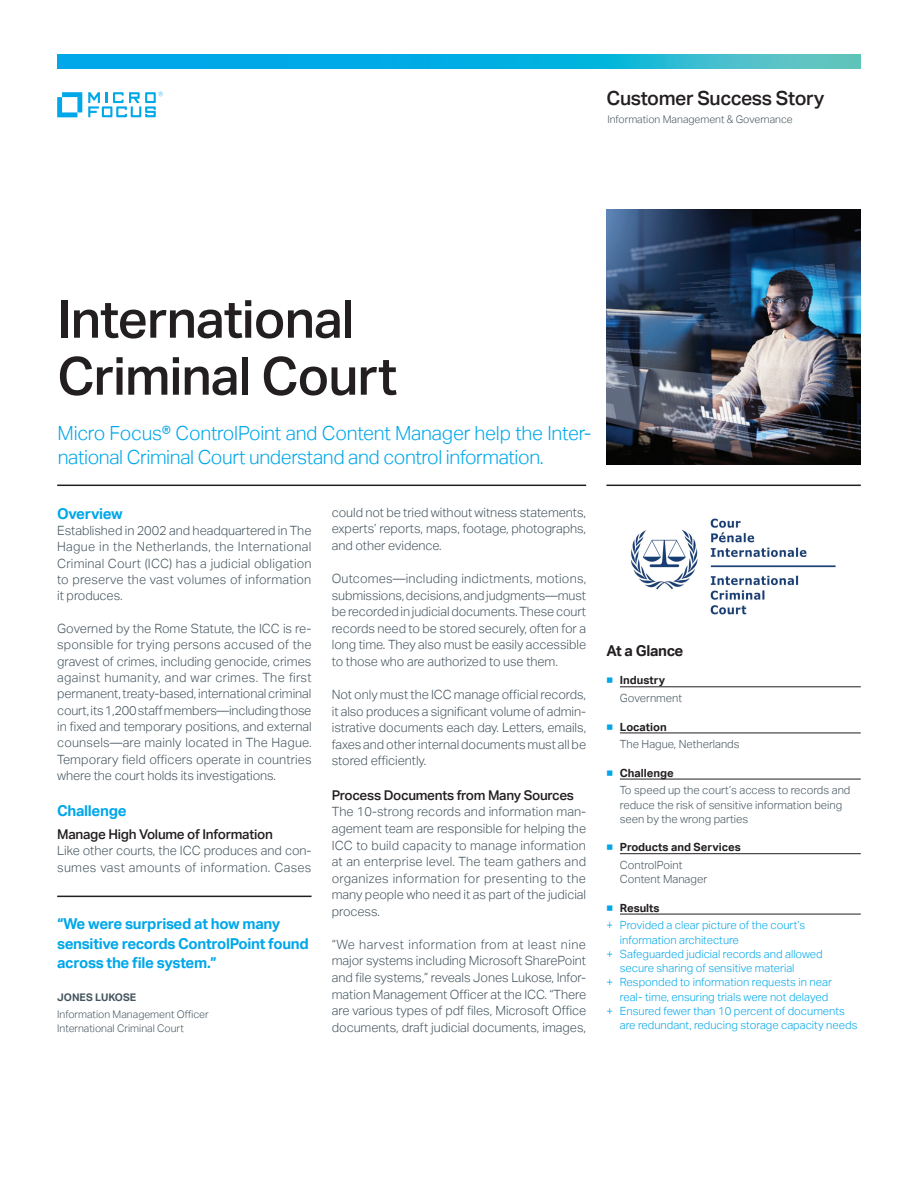
<style>
.page{position:relative;width:918px;height:1188px;background:#fff}
.page>*{position:absolute;margin:0;border:0;box-sizing:border-box;transform-origin:0 0}
.headline_35_38{font:500 52.5px/57px "Aktiv Grotesk";letter-spacing:-.02em;color:#231f20}
.intro1_13_16-light_b{font:300 19.5px/24px "Aktiv Grotesk";letter-spacing:-.02em;color:#00a7e9}
.collateral_name_13_1{font:500 19.5px "Aktiv Grotesk";letter-spacing:-.02em;color:#231f20}
.pull_quote_10_13-blu{font:700 15px/19.5px "Aktiv Grotesk";letter-spacing:-.02em;color:#00a7e9}
.subhead_10_13-blue{font:700 15px "Aktiv Grotesk";letter-spacing:-.02em;color:#00a7e9}
.subhead_10_13{font:700 15px "Aktiv Grotesk";letter-spacing:-.02em;color:#231f20}
.body_8_5_11-grey{font:500 13.5px "Aktiv Grotesk";letter-spacing:-.02em;color:#231f20}
.subhead_9_12_first_l{font:500 13.5px "Aktiv Grotesk";letter-spacing:-.02em;color:#231f20}
.body_8_5_11-grey-2{font:300 12.75px/16.5px "Aktiv Grotesk";letter-spacing:-.005em;color:#45555f;text-align:justify}
.t1{font:300 11.25px/14.2px "Aktiv Grotesk";color:#00a7e9}
.caption_7_5_9_5_inde{font:300 11.25px/14.2px "Aktiv Grotesk";color:#45555f}
.t2{font:700 11.25px "Aktiv Grotesk";color:#231f20}
.caption_7_9_5-grey{font:300 10.5px "Aktiv Grotesk";color:#45555f}
.quote_title_7_11-gre{font:300 10.5px "Aktiv Grotesk";color:#45555f}
.quote_company_7_9_5{font:300 10.5px "Aktiv Grotesk";color:#45555f}
.quote_name_caps_7_11{font:700 10.5px "Aktiv Grotesk";color:#45555f}
.s1{font-weight:400;color:#00a7e9}
</style>
<div class="page">
<hr style="left:57px;top:485px;width:529px;height:1px;background:#231f20">
<hr style="left:606px;top:485px;width:255px;height:1px;background:#231f20">
<img style="left:606px;top:210px;width:255px;height:254px">
<hr style="left:620px;top:687px;width:241px;height:1px;background:#231f20">
<hr style="left:620px;top:733px;width:241px;height:1px;background:#231f20">
<hr style="left:620px;top:779px;width:241px;height:1px;background:#231f20">
<hr style="left:620px;top:853px;width:241px;height:1px;background:#231f20">
<hr style="left:620px;top:914px;width:241px;height:1px;background:#231f20">
<svg style="left:57px;top:92px;width:25px;height:25px"></svg>
<svg style="left:88px;top:92px;width:75px;height:25px"></svg>
<svg style="left:57px;top:54px;width:804px;height:15px;background:#14b1dd"></svg>
<hr style="left:57px;top:896px;width:255px;height:1px;background:#231f20">
<img style="left:631px;top:518px;width:205px;height:97px">
<p class="collateral_name_13_1" style="left:607px;top:87px;width:219px">Customer Success Story</p>
<p class="caption_7_9_5-grey" style="left:607px;top:113px;width:187px">Information Management &amp; Governance</p>
<p class="headline_35_38" style="left:57px;top:291px;width:341px">International<br>Criminal Court</p>
<p class="intro1_13_16-light_b" style="left:58px;top:422px;width:535px">Micro Focus® ControlPoint and Content Manager help the Inter&shy;national Criminal Court understand and control information.</p>
<p class="subhead_10_13-blue" style="left:57px;top:505px;width:67px">Overview</p>
<p class="body_8_5_11-grey-2" style="left:57px;top:522px;width:256px">Established in 2002 and headquartered in The Hague in the Netherlands, the International Criminal Court (ICC) has a judicial obligation to preserve the vast volumes of information it produces.</p>
<p class="body_8_5_11-grey-2" style="left:57px;top:620px;width:256px">Governed by the Rome Statute, the ICC is re&shy;sponsible for trying persons accused of the gravest of crimes, including genocide, crimes against humanity, and war crimes. The first permanent, treaty-based, international criminal court, its 1,200 staff members—including those in fixed and temporary positions, and external counsels—are mainly located in The Hague.<br>Temporary field officers operate in countries where the court holds its investigations.</p>
<p class="subhead_10_13-blue" style="left:57px;top:802px;width:71px">Challenge</p>
<p class="subhead_9_12_first_l" style="left:57px;top:826px;width:217px">Manage High Volume of Information</p>
<p class="body_8_5_11-grey-2" style="left:57px;top:843px;width:256px">Like other courts, the ICC produces and con&shy;sumes vast amounts of information. Cases</p>
<p class="pull_quote_10_13-blu" style="left:57px;top:914px;width:253px">“We were surprised at how many sensitive records ControlPoint found across the file system.”</p>
<p class="quote_name_caps_7_11" style="left:57px;top:991px;width:81px">JONES LUKOSE</p>
<p class="quote_title_7_11-gre" style="left:57px;top:1008px;width:153px">Information Management Officer</p>
<p class="quote_company_7_9_5" style="left:57px;top:1022px;width:128px">International Criminal Court</p>
<p class="body_8_5_11-grey-2" style="left:332px;top:504px;width:256px">could not be tried without witness statements, experts’ reports, maps, footage, photographs, and other evidence.</p>
<p class="body_8_5_11-grey-2" style="left:332px;top:570px;width:256px">Outcomes—including indictments, motions, submissions, decisions, and judgments—must be recorded in judicial documents. These court records need to be stored securely, often for a long time. They also must be easily accessible to those who are authorized to use them.</p>
<p class="body_8_5_11-grey-2" style="left:332px;top:686px;width:256px">Not only must the ICC manage official records, it also produces a significant volume of admin&shy;istrative documents each day. Letters, emails, faxes and other internal documents must all be stored efficiently.</p>
<p class="body_8_5_11-grey" style="left:332px;top:787px;width:244px">Process Documents from Many Sources</p>
<p class="body_8_5_11-grey-2" style="left:332px;top:804px;width:256px">The 10-strong records and information man&shy;agement team are responsible for helping the ICC to build capacity to manage information at an enterprise level. The team gathers and organizes information for presenting to the many people who need it as part of the judicial process.</p>
<p class="body_8_5_11-grey-2" style="left:332px;top:936px;width:256px">“We harvest information from at least nine major systems including Microsoft SharePoint and file systems,” reveals Jones Lukose, Infor&shy;mation Management Officer at the ICC. “There are various types of pdf files, Microsoft Office documents, draft judicial documents, images,</p>
<p class="subhead_10_13" style="left:606px;top:642px;width:79px">At a Glance</p>
<p class="t2" style="left:606px;top:674px;width:60px"><span class="s1">■</span> Industry</p>
<p class="caption_7_5_9_5_inde" style="left:620px;top:691px;width:64px">Government</p>
<p class="t2" style="left:606px;top:720px;width:62px"><span class="s1">■</span> Location</p>
<p class="caption_7_5_9_5_inde" style="left:620px;top:737px;width:121px">The Hague, Netherlands</p>
<p class="t2" style="left:606px;top:766px;width:69px"><span class="s1">■</span> Challenge</p>
<p class="caption_7_5_9_5_inde" style="left:620px;top:783px;width:232px">To speed up the court’s access to records and reduce the risk of sensitive information being seen by the wrong parties</p>
<p class="t2" style="left:606px;top:841px;width:136px"><span class="s1">■</span> Products and Services</p>
<p class="caption_7_5_9_5_inde" style="left:620px;top:858px;width:64px">ControlPoint</p>
<p class="caption_7_5_9_5_inde" style="left:620px;top:872px;width:89px">Content Manager</p>
<p class="t2" style="left:606px;top:901px;width:55px"><span class="s1">■</span> Results</p>
<p class="t1" style="left:620px;top:918px;width:187px;text-indent:-14px">+ Provided a clear picture of the court’s information architecture</p>
<p class="t1" style="left:620px;top:947px;width:204px;text-indent:-14px">+ Safeguarded judicial records and allowed secure sharing of sensitive material</p>
<p class="t1" style="left:620px;top:975px;width:213px;text-indent:-14px">+ Responded to information requests in near real- time, ensuring trials were not delayed</p>
<p class="t1" style="left:620px;top:1004px;width:239px;text-indent:-14px">+ Ensured fewer than 10 percent of documents are redundant, reducing storage capacity needs</p>
</div>
